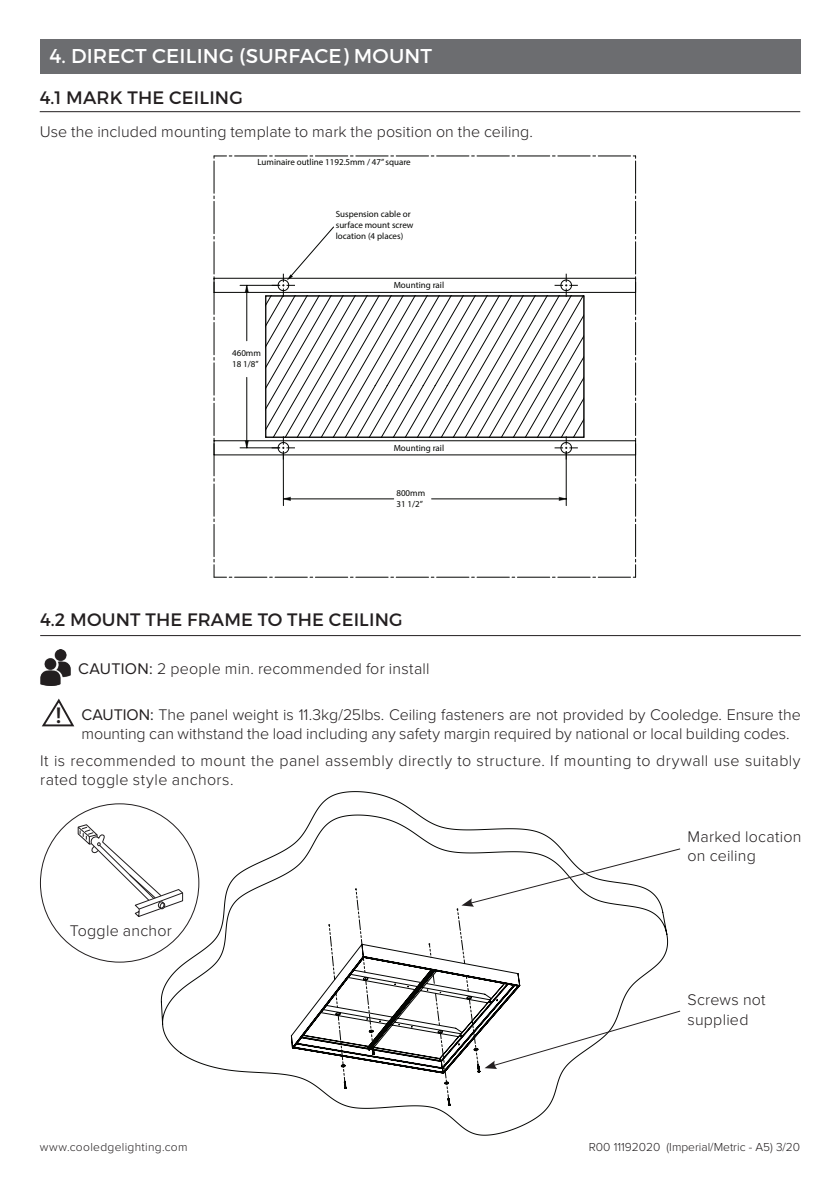
<style>
.page{position:relative;width:840px;height:1191px;background:#fff}
.page>*{position:absolute;margin:0;border:0;box-sizing:border-box;transform-origin:0 0}
.t1{font:600 23.2px "Proxima Nova";color:#231f20}
.t2{font:20px "Montserrat";letter-spacing:.01em;color:#fff}
.t3{font:18px "Montserrat";letter-spacing:.01em;color:#231f20}
.t4{font:300 16px/19.2px "Proxima Nova";letter-spacing:.005em;color:#231f20}
.t5{font:300 16px/19.2px "Proxima Nova";letter-spacing:.025em;color:#231f20}
.t6{font:300 12px "Proxima Nova";letter-spacing:.015em;color:#231f20}
.t7{font:9px/10.8px "Myriad Pro";color:#040503}
.s1{font-weight:400}
</style>
<div class="page">
<div style="left:40px;top:40px;width:759px;height:34px;background:#6c6d70"></div>
<hr style="left:40px;top:111px;width:759px;height:1px;background:#231f20">
<hr style="left:681px;top:329px;width:1px;height:56px;background:#201d1e">
<svg style="left:213px;top:156px;width:423px;height:422px"></svg>
<hr style="left:40px;top:635px;width:760px;height:1px;background:#231f20">
<svg style="left:41px;top:698px;width:34px;height:29px"></svg>
<svg style="left:161px;top:791px;width:498px;height:344px"></svg>
<svg style="left:335px;top:993px;width:10px;height:88px"></svg>
<svg style="left:329px;top:924px;width:6px;height:56px"></svg>
<svg style="left:363px;top:957px;width:10px;height:90px"></svg>
<svg style="left:355px;top:888px;width:7px;height:56px"></svg>
<svg style="left:466px;top:976px;width:12px;height:89px"></svg>
<svg style="left:435px;top:993px;width:13px;height:105px"></svg>
<svg style="left:432px;top:974px;width:2px;height:11px"></svg>
<svg style="left:429px;top:943px;width:2px;height:14px"></svg>
<svg style="left:457px;top:848px;width:223px;height:116px"></svg>
<svg style="left:484px;top:1010px;width:196px;height:59px"></svg>
<img style="left:40px;top:649px;width:31px;height:36px">
<svg style="left:77px;top:824px;width:106px;height:93px"></svg>
<div style="left:365px;top:899px;width:30px;height:21px;background:#fff;border-radius:50%"></div>
<p class="t2" style="left:49px;top:44px;width:384px">4. DIRECT CEILING (SURFACE) MOUNT</p>
<p class="t3" style="left:40px;top:87px;width:204px">4.1 MARK THE CEILING</p>
<p class="t4" style="left:40px;top:122px;width:494px">Use the included mounting template to mark the position on the ceiling.</p>
<p class="t7" style="left:257px;top:156px;width:155px">Luminaire outline 1192.5mm / 47” square</p>
<p class="t7" style="left:335px;top:208px;width:79px">Suspension cable or surface mount screw location (4 places)</p>
<p class="t7" style="left:232px;top:347px;width:30px">460mm<br>18 1/8”</p>
<p class="t7" style="left:393px;top:280px;width:52px">Mounting rail</p>
<p class="t7" style="left:393px;top:442px;width:52px">Mounting rail</p>
<p class="t7" style="left:396px;top:488px;width:30px">800mm<br>31 1/2”</p>
<p class="t3" style="left:40px;top:609px;width:364px">4.2 MOUNT THE FRAME TO THE CEILING</p>
<h1 class="t1" style="left:56px;top:702px;width:7px">!</h1>
<p class="t4" style="left:78px;top:659px;width:353px"><span class="s1">CAUTION:</span> 2 people min. recommended for install</p>
<p class="t4" style="left:81px;top:705px;width:720px"><span class="s1">CAUTION:</span> The panel weight is 11.3kg/25lbs. Ceiling fasteners are not provided by Cooledge. Ensure the mounting can withstand the load including any safety margin required by national or local building codes.</p>
<p class="t5" style="left:40px;top:751px;width:761px">It is recommended to mount the panel assembly directly to structure. If mounting to drywall use suitably rated toggle style anchors.</p>
<p class="t4" style="left:70px;top:921px;width:104px">Toggle anchor</p>
<p class="t4" style="left:687px;top:827px;width:115px">Marked location on ceiling</p>
<p class="t4" style="left:687px;top:990px;width:80px">Screws not supplied</p>
<p class="t6" style="left:40px;top:1140px;width:149px">www.cooledgelighting.com</p>
<p class="t6" style="left:588px;top:1140px;width:213px">R00 11192020 (Imperial/Metric - A5) 3/20</p>
</div>
